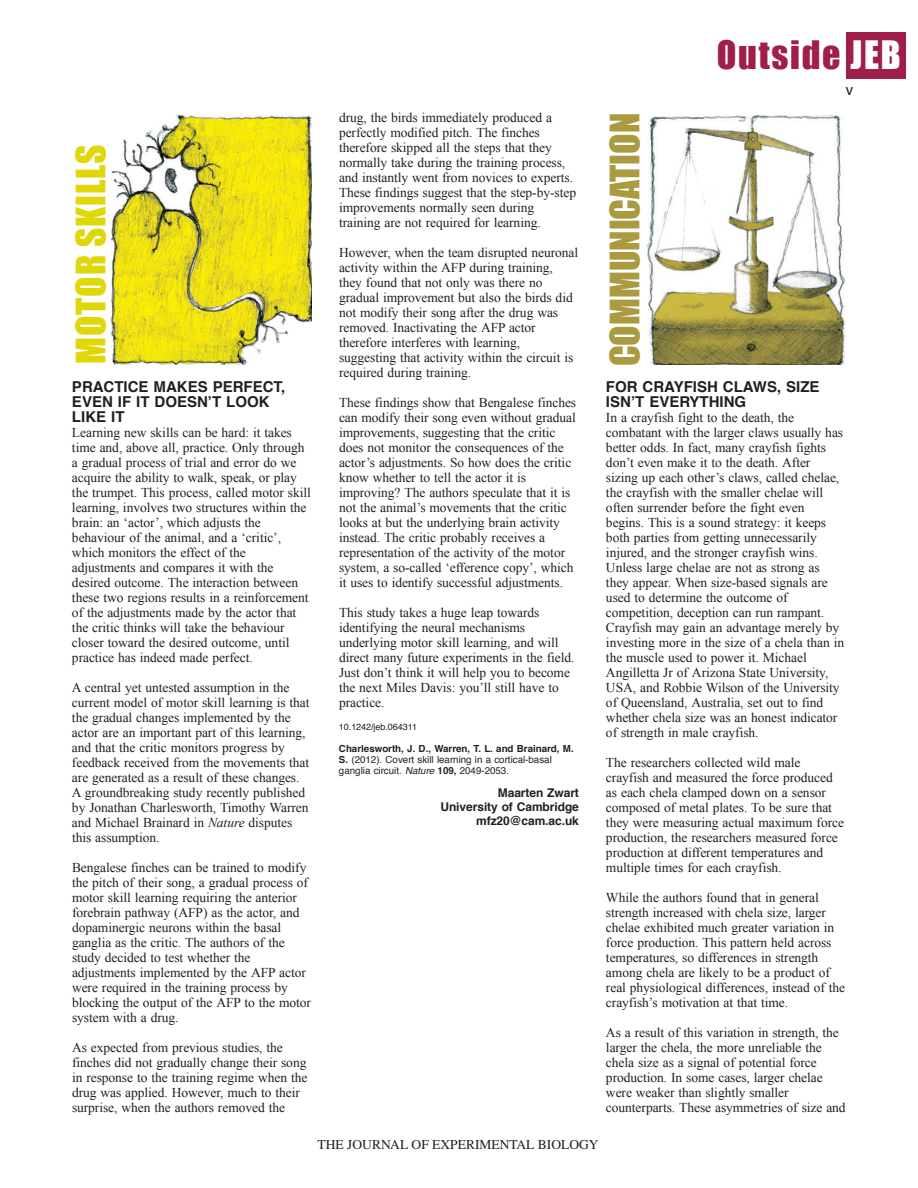
<style>
.page{position:relative;width:918px;height:1188px;background:#fff}
.page>*{position:absolute;margin:0;border:0;box-sizing:border-box;transform-origin:0 0}
.t1{font:37.5px "Impact";color:#ab9b40}
.t2{font:37.5px "Impact";letter-spacing:.02em;color:#e0d709}
.t3{font:36px "Impact";letter-spacing:.05em;color:#a01e4b}
.t4{font:700 15px/15px "Helvetica";color:#231f20}
.t5{font:15px "Helvetica";color:#231f20}
.t6{font:13.5px/15px "Times New Roman";letter-spacing:-.005em;color:#231f20}
.t7{font:13.5px "Times";color:#231f20}
.t8{font:700 12px/14.2px "Helvetica";letter-spacing:-.005em;color:#231f20;text-align:right}
.t9{font:9.75px/11.2px "Helvetica";color:#231f20}
.t10{font:9px "Helvetica";letter-spacing:-.005em;color:#231f20}
.s1{font-style:italic}
.s2{font-weight:700}
.s3{color:#fff}
</style>
<div class="page">
<div style="left:846px;top:32px;width:60px;height:46px;background:#a01e4b"></div>
<img style="left:110px;top:114px;width:202px;height:251px">
<img style="left:646px;top:115px;width:199px;height:250px">
<h1 class="t2" style="left:79px;top:364px;width:220px;rotate:-90deg">MOTOR SKILLS</h1>
<p class="t4" style="left:72px;top:381px;width:215px">PRACTICE MAKES PERFECT,<br>EVEN IF IT DOESNʼT LOOK<br>LIKE IT</p>
<p class="t6" style="left:72px;top:425px;width:240px">Learning new skills can be hard: it takes time and, above all, practice. Only through a gradual process of trial and error do we acquire the ability to walk, speak, or play the trumpet. This process, called motor skill learning, involves two structures within the brain: an ‘actor’, which adjusts the behaviour of the animal, and a ‘critic’, which monitors the effect of the adjustments and compares it with the desired outcome. The interaction between these two regions results in a reinforcement of the adjustments made by the actor that the critic thinks will take the behaviour closer toward the desired outcome, until practice has indeed made perfect.</p>
<p class="t6" style="left:72px;top:680px;width:239px">A central yet untested assumption in the current model of motor skill learning is that the gradual changes implemented by the actor are an important part of this learning, and that the critic monitors progress by feedback received from the movements that are generated as a result of these changes.<br>A groundbreaking study recently published by Jonathan Charlesworth, Timothy Warren and Michael Brainard in <span class="s1">Nature</span> disputes this assumption.</p>
<p class="t6" style="left:72px;top:860px;width:241px">Bengalese finches can be trained to modify the pitch of their song, a gradual process of motor skill learning requiring the anterior forebrain pathway (AFP) as the actor, and dopaminergic neurons within the basal ganglia as the critic. The authors of the study decided to test whether the adjustments implemented by the AFP actor were required in the training process by blocking the output of the AFP to the motor system with a drug.</p>
<p class="t6" style="left:72px;top:1040px;width:237px">As expected from previous studies, the finches did not gradually change their song in response to the training regime when the drug was applied. However, much to their surprise, when the authors removed the</p>
<p class="t6" style="left:339px;top:110px;width:239px">drug, the birds immediately produced a perfectly modified pitch. The finches therefore skipped all the steps that they normally take during the training process, and instantly went from novices to experts.<br>These findings suggest that the step-by-step improvements normally seen during training are not required for learning.</p>
<p class="t6" style="left:339px;top:245px;width:241px">However, when the team disrupted neuronal activity within the AFP during training, they found that not only was there no gradual improvement but also the birds did not modify their song after the drug was removed. Inactivating the AFP actor therefore interferes with learning, suggesting that activity within the circuit is required during training.</p>
<p class="t6" style="left:339px;top:395px;width:239px">These findings show that Bengalese finches can modify their song even without gradual improvements, suggesting that the critic does not monitor the consequences of the actor’s adjustments. So how does the critic know whether to tell the actor it is improving? The authors speculate that it is not the animal’s movements that the critic looks at but the underlying brain activity instead. The critic probably receives a representation of the activity of the motor system, a so-called ‘efference copy’, which it uses to identify successful adjustments.</p>
<p class="t6" style="left:339px;top:605px;width:237px">This study takes a huge leap towards identifying the neural mechanisms underlying motor skill learning, and will direct many future experiments in the field.<br>Just don’t think it will help you to become the next Miles Davis: you’ll still have to practice.</p>
<p class="t10" style="left:339px;top:723px;width:80px">10.1242/jeb.064311</p>
<p class="t9" style="left:339px;top:743px;width:236px"><span class="s2">Charlesworth, J. D., Warren, T. L. and Brainard, M.<br>S.</span> (2012). Covert skill learning in a cortical-basal ganglia circuit. <span class="s1">Nature</span> <span class="s2">109,</span> 2049-2053.</p>
<p class="t8" style="left:440px;top:786px;width:140px">Maarten Zwart<br>University of Cambridge mfz20@cam.ac.uk</p>
<h1 class="t1" style="left:613px;top:366px;width:255px;rotate:-90deg">COMMUNICATION</h1>
<h2 class="t3" style="left:717px;top:33px;width:185px">Outside <span class="s3">JEB</span></h2>
<p class="t5" style="left:846px;top:83px;width:9px">v</p>
<p class="t4" style="left:606px;top:381px;width:215px">FOR CRAYFISH CLAWS, SIZE<br>ISNʼT EVERYTHING</p>
<p class="t6" style="left:606px;top:410px;width:240px">In a crayfish fight to the death, the combatant with the larger claws usually has better odds. In fact, many crayfish fights don’t even make it to the death. After sizing up each other’s claws, called chelae, the crayfish with the smaller chelae will often surrender before the fight even begins. This is a sound strategy: it keeps both parties from getting unnecessarily injured, and the stronger crayfish wins.<br>Unless large chelae are not as strong as they appear. When size-based signals are used to determine the outcome of competition, deception can run rampant.<br>Crayfish may gain an advantage merely by investing more in the size of a chela than in the muscle used to power it. Michael Angilletta Jr of Arizona State University, USA, and Robbie Wilson of the University of Queensland, Australia, set out to find whether chela size was an honest indicator of strength in male crayfish.</p>
<p class="t6" style="left:606px;top:755px;width:240px">The researchers collected wild male crayfish and measured the force produced as each chela clamped down on a sensor composed of metal plates. To be sure that they were measuring actual maximum force production, the researchers measured force production at different temperatures and multiple times for each crayfish.</p>
<p class="t6" style="left:606px;top:890px;width:241px">While the authors found that in general strength increased with chela size, larger chelae exhibited much greater variation in force production. This pattern held across temperatures, so differences in strength among chela are likely to be a product of real physiological differences, instead of the crayfish’s motivation at that time.</p>
<p class="t6" style="left:606px;top:1025px;width:241px">As a result of this variation in strength, the larger the chela, the more unreliable the chela size as a signal of potential force production. In some cases, larger chelae were weaker than slightly smaller counterparts. These asymmetries of size and</p>
<p class="t7" style="left:318px;top:1137px;width:282px">THE JOURNAL OF EXPERIMENTAL BIOLOGY</p>
</div>
